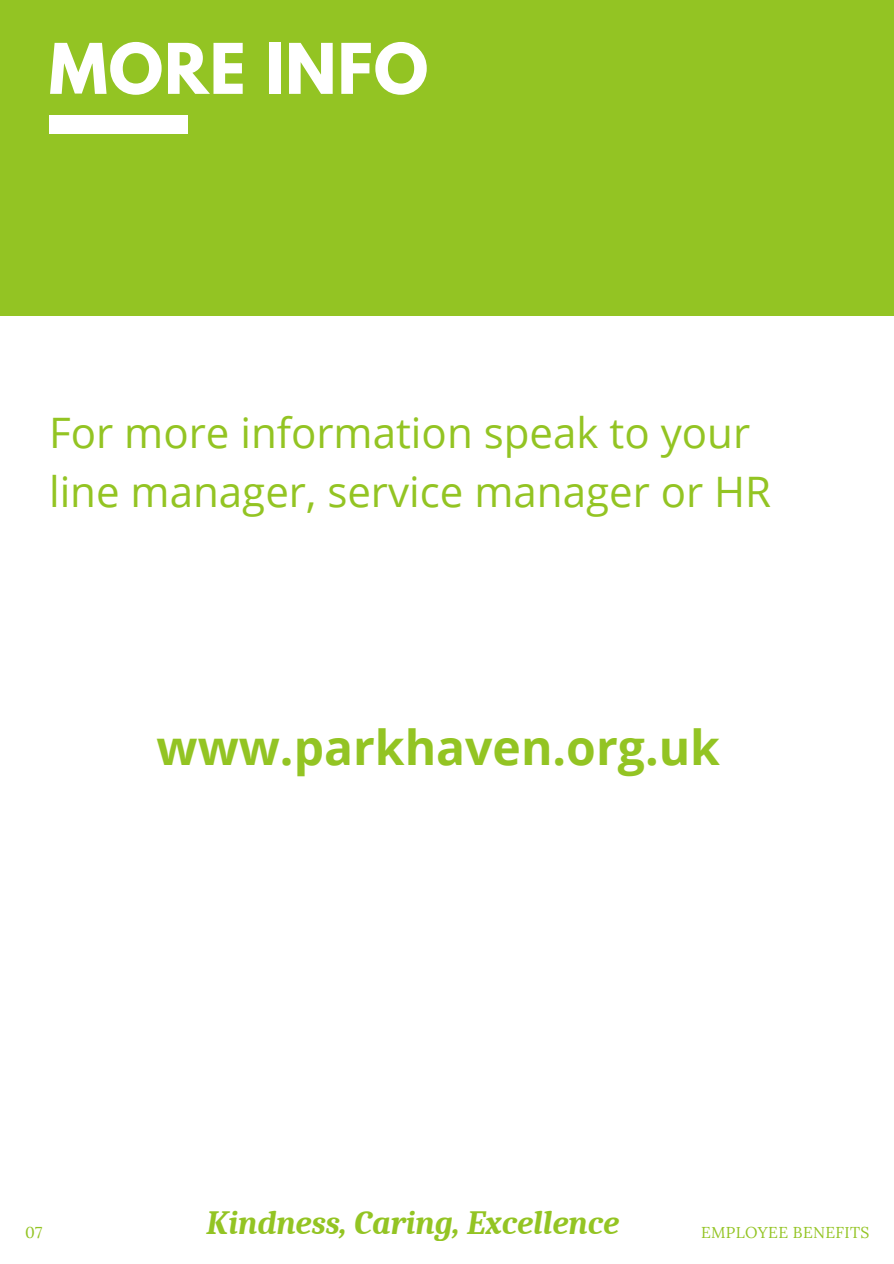
<style>
.page{position:relative;width:894px;height:1264px;background:#fff}
.page>*{position:absolute;margin:0;border:0;box-sizing:border-box;transform-origin:0 0}
.t1{font:700 61.8px "League Spartan";letter-spacing:.02em;color:#fff}
.t2{font:700 48px "Open Sans";color:#93c423}
.t3{font:42px/58.5px "Open Sans";color:#93c423}
.t4{font:italic 700 33px "Caladea";color:#93c423}
.t5{font:15.75px "Lora";letter-spacing:.02em;color:#93c423}
</style>
<div class="page">
<div style="left:0;top:0;width:893px;height:315px;background:#93c423"></div>
<div style="left:49px;top:116px;width:138px;height:18px;background:#fff"></div>
<h1 class="t1" style="left:49px;top:38px;width:380px">MORE INFO</h1>
<p class="t3" style="left:49px;top:403px;width:723px">For more information speak to your line manager, service manager or HR</p>
<p class="t2" style="left:156px;top:713px;width:565px">www.parkhaven.org.uk</p>
<p class="t5" style="left:25px;top:1222px;width:19px">07</p>
<p class="t4" style="left:206px;top:1203px;width:414px">Kindness, Caring, Excellence</p>
<p class="t5" style="left:700px;top:1222px;width:170px">EMPLOYEE BENEFITS</p>
</div>
